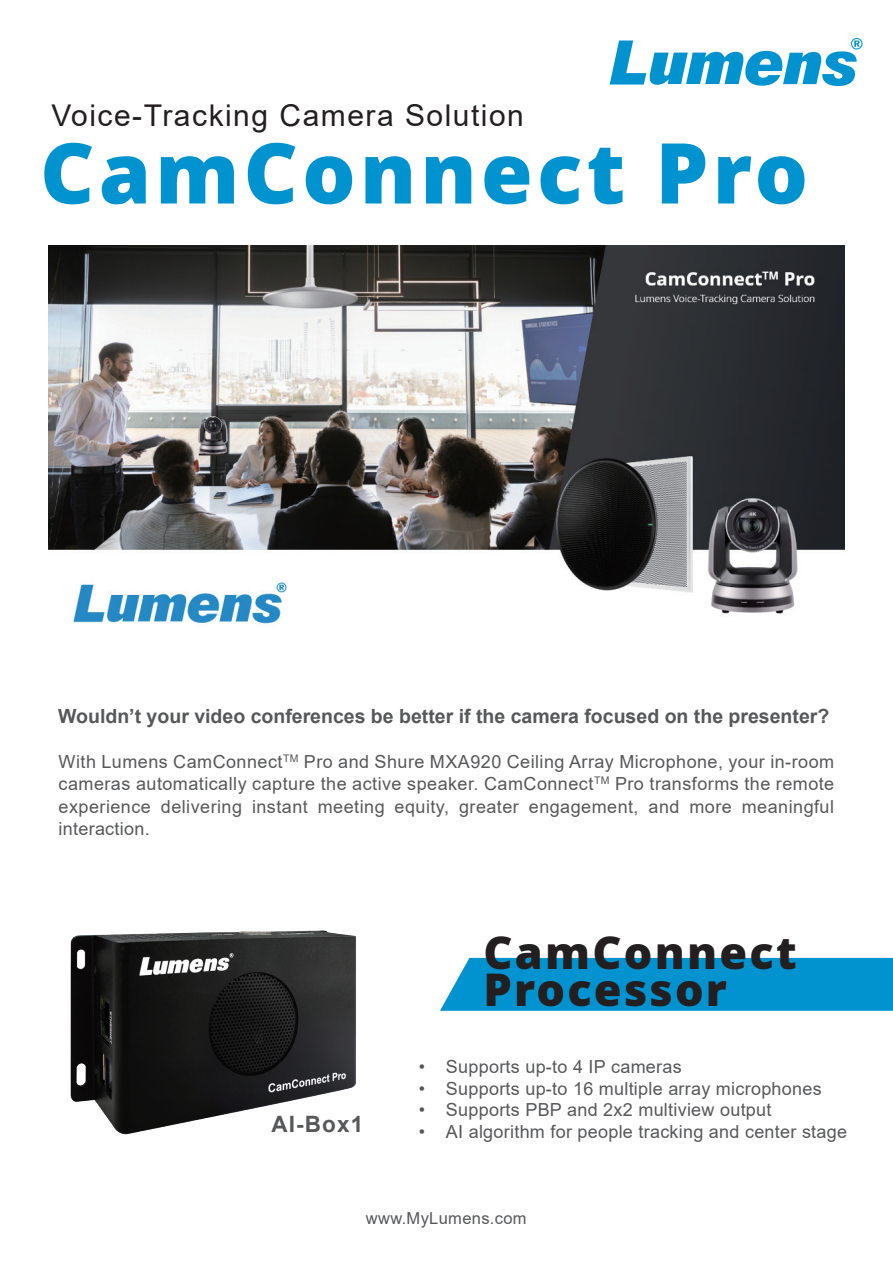
<style>
.page{position:relative;width:893px;height:1263px;background:#fff}
.page>*{position:absolute;margin:0;border:0;box-sizing:border-box;transform-origin:0 0}
.t1{font:900 84px "Noto Sans";letter-spacing:.05em;color:#0093d0}
.t2{font:900 45px/37.5px "Noto Sans";letter-spacing:.05em;color:#231f20}
.t3{font:30px "Arial";letter-spacing:.05em;color:#231f20}
.t4{font:700 22.5px "Arial";letter-spacing:.05em;color:#57585a}
.t5{font:700 19.5px "Arial";color:#57585a}
.t6{font:18px/22.5px "Arial";letter-spacing:.015em;color:#57585a;text-align:justify}
.t7{font:16.5px "Arial";letter-spacing:.02em;color:#57585a}
</style>
<div class="page">
<div style="left:440px;top:958px;width:453px;height:53px;background:#0093d0"></div>
<svg style="left:610px;top:38px;width:252px;height:48px"></svg>
<img style="left:70px;top:930px;width:286px;height:205px">
<img style="left:49px;top:245px;width:795px;height:379px">
<h3 class="t3" style="left:51px;top:94px;width:474px">Voice-Tracking Camera Solution</h3>
<h1 class="t1" style="left:40px;top:109px;width:770px">CamConnect Pro</h1>
<p class="t5" style="left:58px;top:702px;width:773px">Wouldn’t your video conferences be better if the camera focused on the presenter?</p>
<p class="t6" style="left:59px;top:750px;width:777px">With Lumens CamConnect<sup>TM</sup> Pro and Shure MXA920 Ceiling Array Microphone, your in-room cameras automatically capture the active speaker. CamConnect<sup>TM</sup> Pro transforms the remote experience delivering instant meeting equity, greater engagement, and more meaningful interaction.</p>
<p class="t4" style="left:271px;top:1108px;width:93px">AI-Box1</p>
<h2 class="t2" style="left:483px;top:933px;width:315px">CamConnect<br>Processor</h2>
<p class="t6" style="left:419px;top:1055px;width:265px">• Supports up-to 4 IP cameras</p>
<p class="t6" style="left:419px;top:1077px;width:405px">• Supports up-to 16 multiple array microphones</p>
<p class="t6" style="left:419px;top:1098px;width:354px">• Supports PBP and 2x2 multiview output</p>
<p class="t6" style="left:419px;top:1120px;width:430px">• AI algorithm for people tracking and center stage</p>
<p class="t7" style="left:366px;top:1207px;width:162px">www.MyLumens.com</p>
</div>
